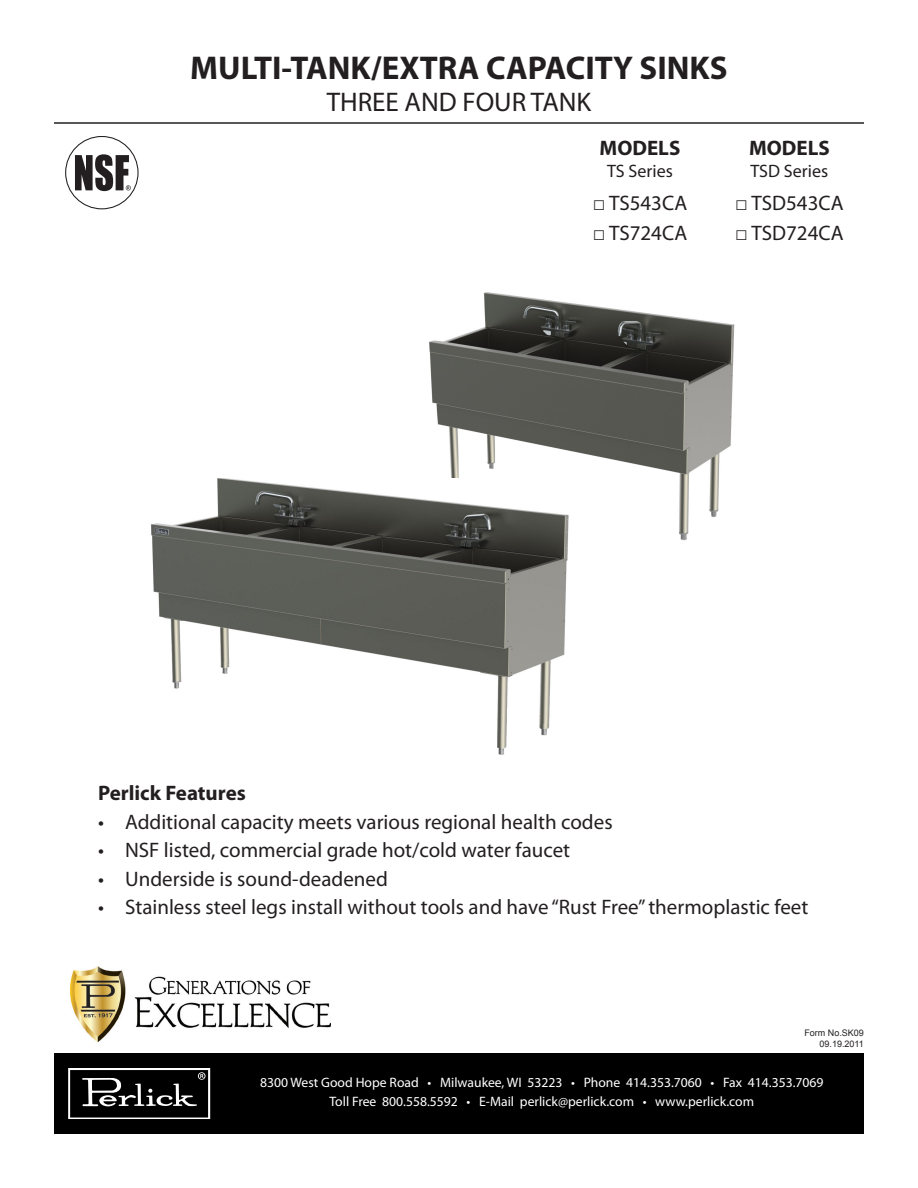
<style>
.page{position:relative;width:918px;height:1188px;background:#fff}
.page>*{position:absolute;margin:0;border:0;box-sizing:border-box;transform-origin:0 0}
.t1{font:700 33px "Myriad Pro";color:#231f20}
.t2{font:27px "Myriad Pro";color:#231f20}
.t3{font:21px "Myriad Pro";color:#231f20}
.t4{font:700 21px "Myriad Pro";color:#231f20}
.t5{font:18px "Myriad Pro";color:#231f20}
.t6{font:13.65px "Myriad Pro";color:#fff}
.t7{font:9px "Arial";color:#231f20}
.s1{font-family:"Arial"}
</style>
<div class="page">
<hr style="left:54px;top:122px;width:810px;height:2px;background:#231f20">
<img style="left:71px;top:967px;width:260px;height:74px">
<div style="left:54px;top:1053px;width:810px;height:81px;background:#000001"></div>
<svg style="left:68px;top:1068px;width:143px;height:51px"></svg>
<img style="left:429px;top:292px;width:306px;height:249px">
<img style="left:151px;top:478px;width:457px;height:277px">
<div style="left:65px;top:136px;width:74px;height:73px;border:1px solid #231f20;border-radius:50%"></div>
<svg style="left:75px;top:154px;width:56px;height:37px"></svg>
<p class="t1" style="left:190px;top:46px;width:539px">MULTI-TANK/EXTRA CAPACITY SINKS</p>
<p class="t2" style="left:327px;top:85px;width:266px">THREE AND FOUR TANK</p>
<p class="t4" style="left:600px;top:134px;width:82px">MODELS</p>
<p class="t5" style="left:607px;top:160px;width:67px">TS Series</p>
<p class="t3" style="left:593px;top:190px;width:96px"><span class="s1">□</span> TS543CA</p>
<p class="t3" style="left:593px;top:220px;width:96px"><span class="s1">□</span> TS724CA</p>
<p class="t4" style="left:749px;top:134px;width:82px">MODELS</p>
<p class="t5" style="left:750px;top:160px;width:79px">TSD Series</p>
<p class="t3" style="left:735px;top:190px;width:110px"><span class="s1">□</span> TSD543CA</p>
<p class="t3" style="left:735px;top:220px;width:110px"><span class="s1">□</span> TSD724CA</p>
<p class="t4" style="left:98px;top:779px;width:149px">Perlick Features</p>
<p class="t3" style="left:98px;top:809px;width:516px">• Additional capacity meets various regional health codes</p>
<p class="t3" style="left:98px;top:837px;width:474px">• NSF listed, commercial grade hot/cold water faucet</p>
<p class="t3" style="left:98px;top:866px;width:291px">• Underside is sound-deadened</p>
<p class="t3" style="left:98px;top:894px;width:712px">• Stainless steel legs install without tools and have “Rust Free”thermoplastic feet</p>
<p class="t7" style="left:804px;top:1027px;width:61px">Form No.SK09</p>
<p class="t7" style="left:820px;top:1038px;width:46px">09.19.2011</p>
<p class="t6" style="left:260px;top:1074px;width:565px">8300 West Good Hope Road • Milwaukee, WI 53223 • Phone 414.353.7060 • Fax 414.353.7069</p>
<p class="t6" style="left:329px;top:1093px;width:426px">Toll Free 800.558.5592 • E-Mail perlick@perlick.com • www.perlick.com</p>
</div>
